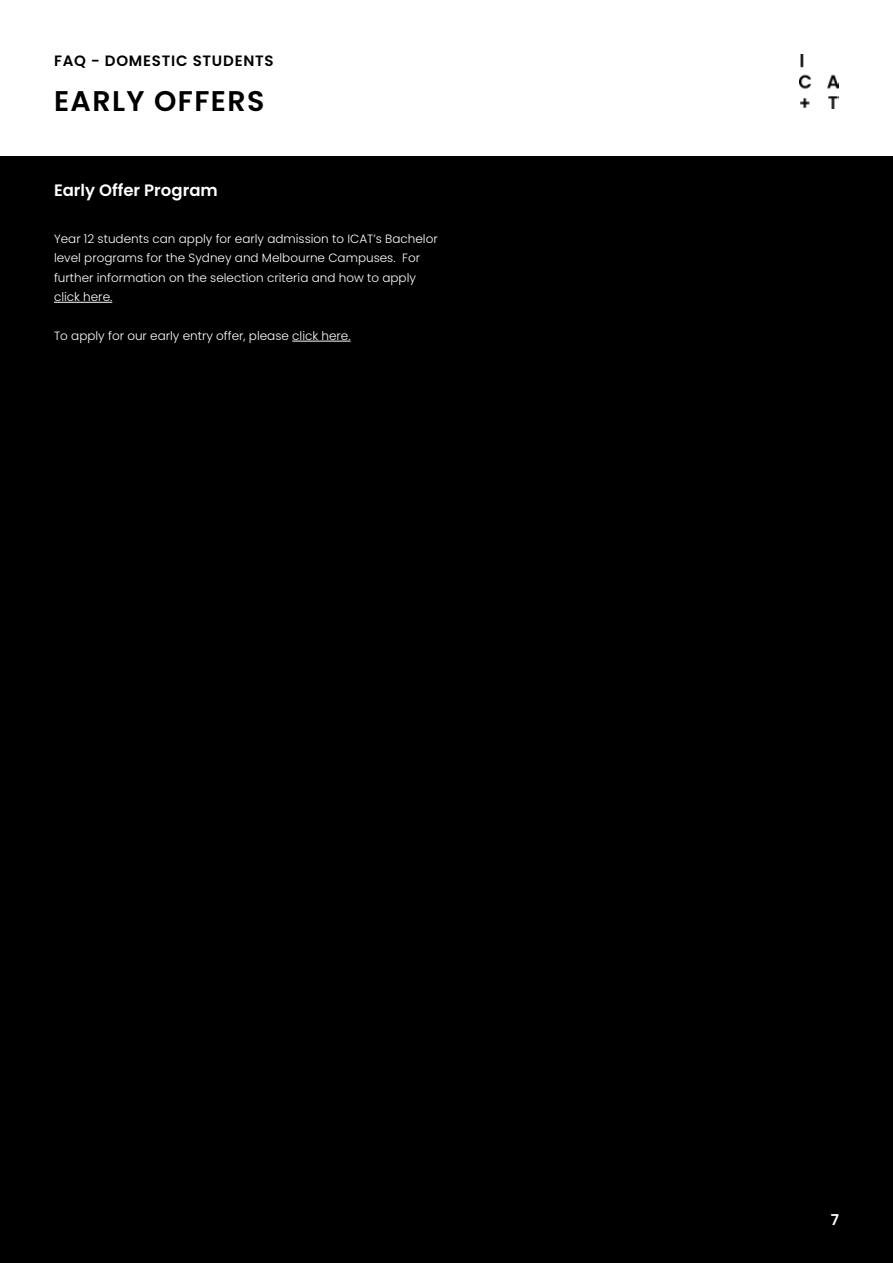
<style>
.page{position:relative;width:893px;height:1263px;background:#000}
.page>*{position:absolute;margin:0;border:0;box-sizing:border-box;transform-origin:0 0}
.t1{font:600 28.5px "Poppins";letter-spacing:.05em;color:#000}
.t2{font:600 16.5px "Poppins";color:#fff}
.t3{font:600 15px "Poppins";letter-spacing:.05em;color:#000}
.t4{font:600 15px "Poppins";color:#fff}
.t5{font:300 12px/19.5px "Poppins";color:#fff}
</style>
<div class="page">
<div style="left:0;top:0;width:893px;height:155px;background:#fff"></div>
<hr style="left:54px;top:302px;width:58px;height:1px;background:#fff">
<hr style="left:292px;top:341px;width:59px;height:1px;background:#fff">
<img style="left:799px;top:54px;width:40px;height:55px">
<p class="t3" style="left:54px;top:52px;width:221px">FAQ - DOMESTIC STUDENTS</p>
<h1 class="t1" style="left:54px;top:85px;width:212px">EARLY OFFERS</h1>
<h2 class="t2" style="left:54px;top:181px;width:165px">Early Offer Program</h2>
<p class="t5" style="left:54px;top:229px;width:385px">Year 12 students can apply for early admission to ICAT’s Bachelor level programs for the Sydney and Melbourne Campuses. For further information on the selection criteria and how to apply click here.</p>
<p class="t5" style="left:54px;top:326px;width:298px">To apply for our early entry offer, please click here.</p>
<p class="t4" style="left:831px;top:1211px;width:10px">7</p>
</div>
